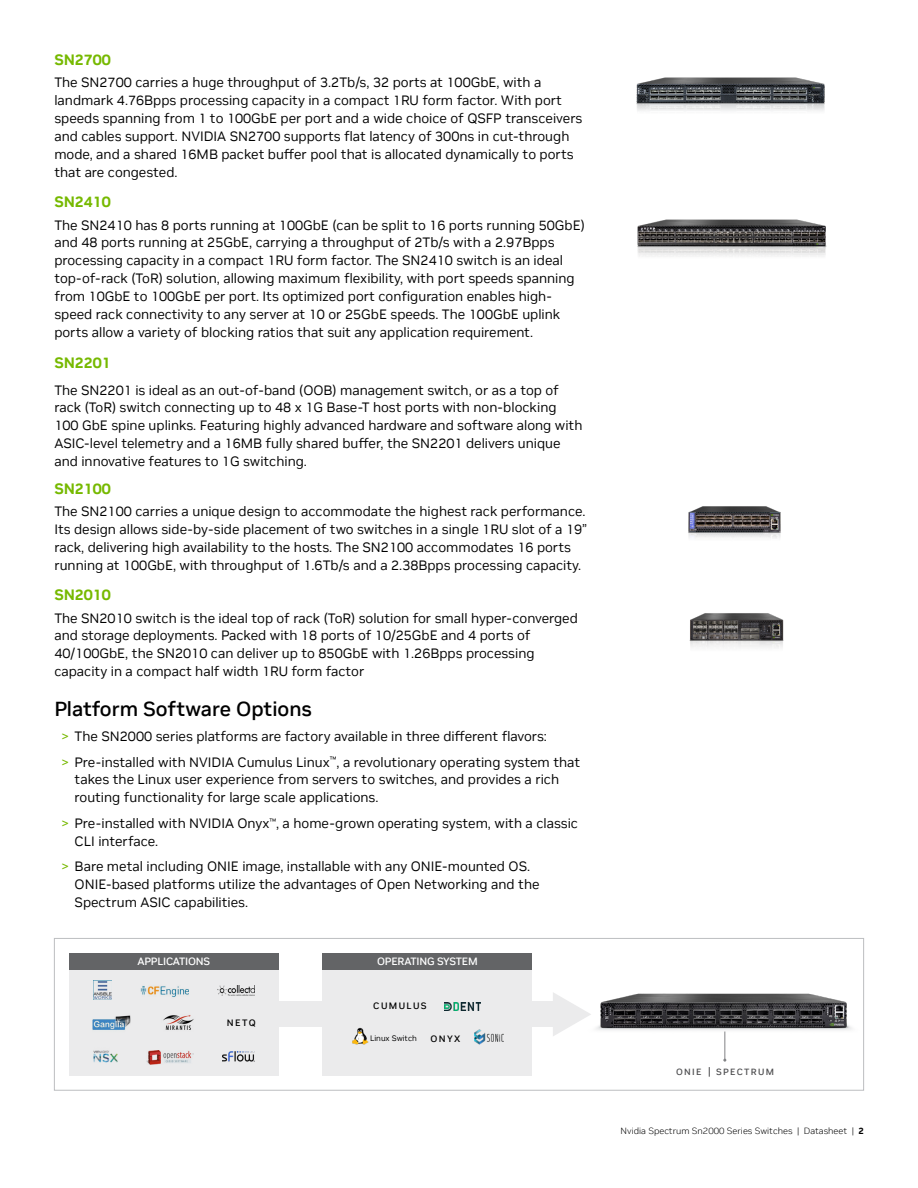
<style>
.page{position:relative;width:918px;height:1188px;background:#fff}
.page>*{position:absolute;margin:0;border:0;box-sizing:border-box;transform-origin:0 0}
.t1{font:500 20.25px "NVIDIA Sans";color:#000}
.t2{font:700 15px "NVIDIA Sans";color:#76b900}
.t3{font:13.5px/18px "NVIDIA Sans";color:#000}
.t4{font:500 10.5px "NVIDIA Sans";letter-spacing:-.015em;color:#fff}
.t5{font:500 9.3px "NVIDIA Sans";letter-spacing:.15em;color:#000}
.t6{font:300 9px "NVIDIA Sans";color:#000}
.t7{font:500 9px "NVIDIA Sans";letter-spacing:.15em;color:#4d4d4f}
.t8{font:7.95px "NVIDIA Sans";color:#000}
.s1{color:#76b900}
.s2{font-weight:700}
</style>
<div class="page">
<img style="left:688px;top:506px;width:93px;height:33px">
<img style="left:637px;top:219px;width:190px;height:37px">
<img style="left:689px;top:613px;width:95px;height:35px">
<img style="left:636px;top:77px;width:189px;height:34px">
<div style="left:147px;top:1002px;width:414px;height:25px;background:#ebebec"></div>
<img style="left:596px;top:993px;width:256px;height:39px">
<svg style="left:723px;top:1032px;width:3px;height:30px"></svg>
<div style="left:69px;top:953px;width:210px;height:123px;background:#ebebec"></div>
<div style="left:69px;top:953px;width:210px;height:16px;background:#636466"></div>
<img style="left:163px;top:1015px;width:31px;height:15px">
<img style="left:94px;top:1050px;width:24px;height:13px">
<img style="left:222px;top:1052px;width:33px;height:10px">
<img style="left:93px;top:1015px;width:37px;height:15px">
<img style="left:93px;top:981px;width:19px;height:19px">
<img style="left:141px;top:986px;width:47px;height:11px">
<img style="left:146px;top:1051px;width:48px;height:13px">
<img style="left:217px;top:985px;width:38px;height:10px">
<div style="left:323px;top:953px;width:209px;height:123px;background:#ebebec"></div>
<div style="left:323px;top:953px;width:209px;height:16px;background:#636466"></div>
<img style="left:444px;top:1003px;width:36px;height:7px">
<img style="left:474px;top:1029px;width:30px;height:16px">
<img style="left:352px;top:1028px;width:17px;height:16px">
<svg style="left:553px;top:992px;width:38px;height:44px"></svg>
<div style="left:54px;top:938px;width:810px;height:153px;border:1px solid #bcbec0"></div>
<p class="t2" style="left:54px;top:50px;width:58px">SN2700</p>
<p class="t3" style="left:54px;top:73px;width:530px">The SN2700 carries a huge throughput of 3.2Tb/s, 32 ports at 100GbE, with a landmark 4.76Bpps processing capacity in a compact 1RU form factor. With port speeds spanning from 1 to 100GbE per port and a wide choice of QSFP transceivers and cables support. NVIDIA SN2700 supports flat latency of 300ns in cut-through mode, and a shared 16MB packet buffer pool that is allocated dynamically to ports that are congested.</p>
<p class="t2" style="left:54px;top:193px;width:58px">SN2410</p>
<p class="t3" style="left:54px;top:216px;width:532px">The SN2410 has 8 ports running at 100GbE (can be split to 16 ports running 50GbE) and 48 ports running at 25GbE, carrying a throughput of 2Tb/s with a 2.97Bpps processing capacity in a compact 1RU form factor. The SN2410 switch is an ideal top-of-rack (ToR) solution, allowing maximum flexibility, with port speeds spanning from 10GbE to 100GbE per port. Its optimized port configuration enables high&shy;speed rack connectivity to any server at 10 or 25GbE speeds. The 100GbE uplink ports allow a variety of blocking ratios that suit any application requirement.</p>
<p class="t2" style="left:54px;top:353px;width:58px">SN2201</p>
<p class="t3" style="left:54px;top:381px;width:530px">The SN2201 is ideal as an out-of-band (OOB) management switch, or as a top of rack (ToR) switch connecting up to 48 x 1G Base-T host ports with non-blocking 100 GbE spine uplinks. Featuring highly advanced hardware and software along with ASIC-level telemetry and a 16MB fully shared buffer, the SN2201 delivers unique and innovative features to 1G switching.</p>
<p class="t2" style="left:54px;top:479px;width:58px">SN2100</p>
<p class="t3" style="left:54px;top:502px;width:534px">The SN2100 carries a unique design to accommodate the highest rack performance.<br>Its design allows side-by-side placement of two switches in a single 1RU slot of a 19” rack, delivering high availability to the hosts. The SN2100 accommodates 16 ports running at 100GbE, with throughput of 1.6Tb/s and a 2.38Bpps processing capacity.</p>
<p class="t2" style="left:54px;top:586px;width:58px">SN2010</p>
<p class="t3" style="left:54px;top:609px;width:525px">The SN2010 switch is the ideal top of rack (ToR) solution for small hyper-converged and storage deployments. Packed with 18 ports of 10/25GbE and 4 ports of 40/100GbE, the SN2010 can deliver up to 850GbE with 1.26Bpps processing capacity in a compact half width 1RU form factor</p>
<h1 class="t1" style="left:54px;top:696px;width:259px">Platform Software Options</h1>
<p class="t3" style="left:61px;top:724px;width:521px;line-height:25.5px"><span class="s1">&gt;</span> The SN2000 series platforms are factory available in three different flavors:<br><span class="s1">&gt;</span> Pre-installed with NVIDIA Cumulus Linux<sup>™</sup>, a revolutionary operating system that</p>
<p class="t3" style="left:75px;top:771px;width:486px">takes the Linux user experience from servers to switches, and provides a rich routing functionality for large scale applications.</p>
<p class="t3" style="left:75px;top:814px;width:505px;text-indent:-14px"><span class="s1">&gt;</span> Pre-installed with NVIDIA Onyx<sup>™</sup>, a home-grown operating system, with a classic<br>CLI interface.</p>
<p class="t3" style="left:75px;top:858px;width:467px;text-indent:-14px"><span class="s1">&gt;</span> Bare metal including ONIE image, installable with any ONIE-mounted OS.<br>ONIE-based platforms utilize the advantages of Open Networking and the<br>Spectrum ASIC capabilities.</p>
<p class="t4" style="left:137px;top:955px;width:74px">APPLICATIONS</p>
<p class="t5" style="left:227px;top:1017px;width:30px">NETQ</p>
<p class="t4" style="left:377px;top:955px;width:102px">OPERATING SYSTEM</p>
<p class="t5" style="left:373px;top:1000px;width:55px">CUMULUS</p>
<p class="t8" style="left:370px;top:1034px;width:48px">Linux Switch</p>
<p class="t5" style="left:430px;top:1033px;width:32px">ONYX</p>
<p class="t7" style="left:676px;top:1066px;width:27px">ONIE</p>
<p class="t7" style="left:716px;top:1066px;width:59px">SPECTRUM</p>
<p class="t6" style="left:621px;top:1126px;width:245px">Nvidia Spectrum Sn2000 Series Switches | Datasheet | <span class="s2">2</span></p>
</div>
